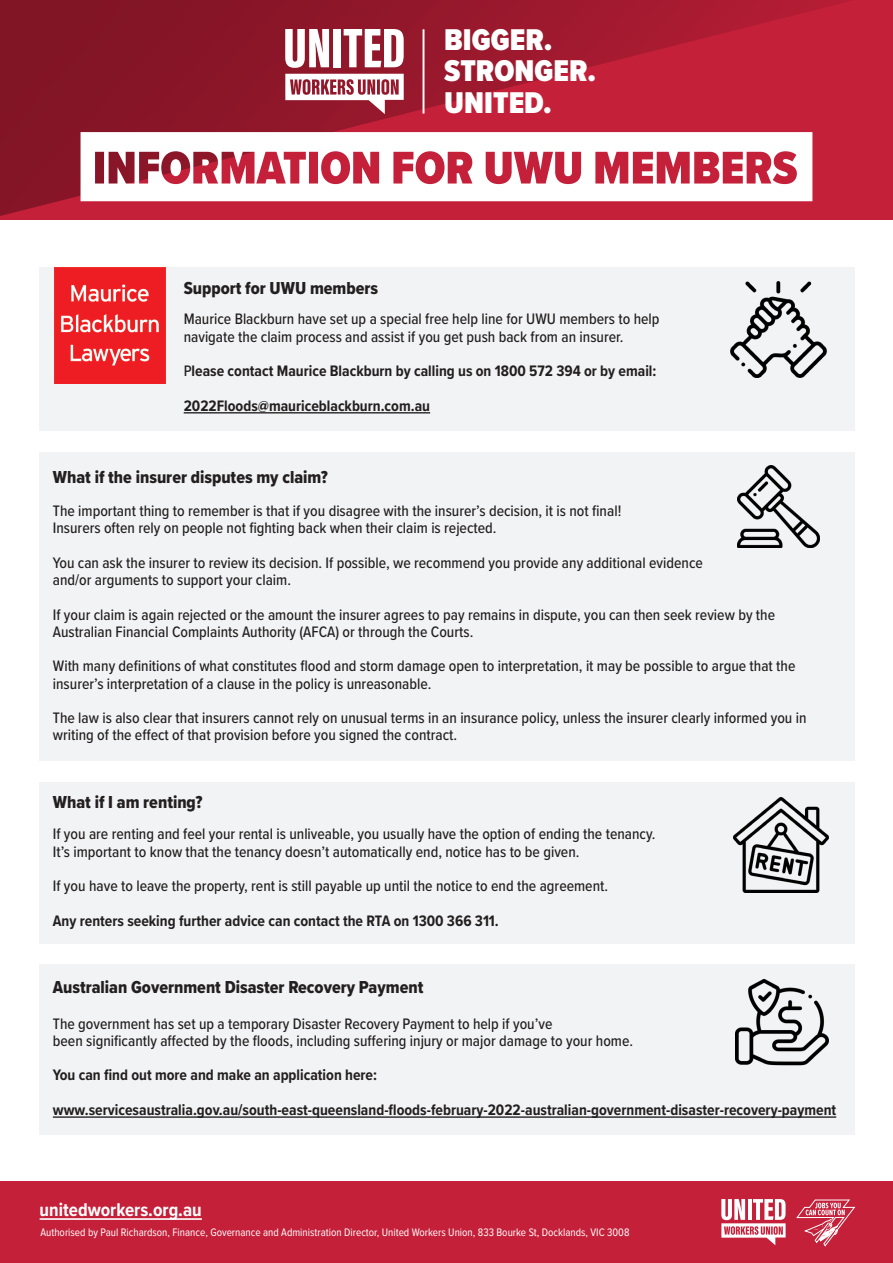
<style>
.page{position:relative;width:893px;height:1263px;background:#fff}
.page>*{position:absolute;margin:0;border:0;box-sizing:border-box;transform-origin:0 0}
.t1{font:900 31.2px/31.7px "Proxima Nova Cond";color:#fff}
.t2{font:700 19.2px "Proxima Nova Cond";color:#fff}
.t3{font:18px "Proxima Nova Cond Extrabld";color:#231f20}
.t4{font:500 15.75px/17.2px "Proxima Nova Cond";color:#231f20}
.t5{font:700 15.75px "Proxima Nova Cond";color:#231f20}
.t6{font:11.25px "Proxima Nova Cond";color:#fff}
.s1{font-weight:500}
</style>
<div class="page">
<div style="left:0;top:1181px;width:893px;height:82px;background:#c5203a"></div>
<svg style="left:721px;top:1199px;width:65px;height:46px"></svg>
<hr style="left:40px;top:1218px;width:162px;height:2px;background:#fff">
<svg style="left:796px;top:1199px;width:59px;height:47px"></svg>
<div style="left:40px;top:267px;width:815px;height:164px;background:#f2f3f4"></div>
<div style="left:40px;top:452px;width:815px;height:308px;background:#f2f3f4"></div>
<div style="left:40px;top:782px;width:815px;height:162px;background:#f2f3f4"></div>
<div style="left:40px;top:964px;width:815px;height:170px;background:#f2f3f4"></div>
<hr style="left:184px;top:412px;width:246px;height:1px;background:#231f20">
<hr style="left:53px;top:1116px;width:783px;height:2px;background:#231f20">
<img style="left:730px;top:282px;width:96px;height:96px">
<img style="left:737px;top:466px;width:82px;height:82px">
<img style="left:733px;top:798px;width:95px;height:95px">
<img style="left:54px;top:267px;width:112px;height:117px">
<img style="left:735px;top:978px;width:93px;height:88px">
<svg style="left:0;top:0;width:893px;height:219px;background:#a71b31"></svg>
<hr style="left:423px;top:29px;width:1px;height:85px;background:#fff">
<svg style="left:285px;top:29px;width:44px;height:39px"></svg>
<div style="left:334px;top:29px;width:7px;height:38px;background:#fff"></div>
<svg style="left:344px;top:29px;width:60px;height:38px"></svg>
<svg style="left:285px;top:74px;width:119px;height:40px"></svg>
<svg style="left:81px;top:132px;width:731px;height:69px"></svg>
<p class="t1" style="left:444px;top:23px;width:153px">BIGGER.<br>STRONGER.<br>UNITED.</p>
<p class="t3" style="left:184px;top:275px;width:196px">Support for UWU members</p>
<p class="t4" style="left:184px;top:310px;width:477px">Maurice Blackburn have set up a special free help line for UWU members to help navigate the claim process and assist if you get push back from an insurer.</p>
<p class="t5" style="left:184px;top:359px;width:474px"><span class="s1">P</span>lease contact Maurice Blackburn by calling us on 1800 572 394 or by email:</p>
<p class="t5" style="left:184px;top:394px;width:248px">2022Floods@mauriceblackburn.com.au</p>
<p class="t3" style="left:53px;top:464px;width:276px">What if the insurer disputes my claim?</p>
<p class="t4" style="left:53px;top:502px;width:570px">The important thing to remember is that if you disagree with the insurer’s decision, it is not final!<br>Insurers often rely on people not fighting back when their claim is rejected.</p>
<p class="t4" style="left:53px;top:553px;width:652px">You can ask the insurer to review its decision. If possible, we recommend you provide any additional evidence and/or arguments to support your claim.</p>
<p class="t4" style="left:53px;top:605px;width:724px">If your claim is again rejected or the amount the insurer agrees to pay remains in dispute, you can then seek review by the<br>Australian Financial Complaints Authority (AFCA) or through the Courts.</p>
<p class="t4" style="left:53px;top:657px;width:744px">With many definitions of what constitutes flood and storm damage open to interpretation, it may be possible to argue that the insurer’s interpretation of a clause in the policy is unreasonable.</p>
<p class="t4" style="left:53px;top:709px;width:755px">The law is also clear that insurers cannot rely on unusual terms in an insurance policy, unless the insurer clearly informed you in writing of the effect of that provision before you signed the contract.</p>
<p class="t3" style="left:53px;top:788px;width:151px">What if I am renting?</p>
<p class="t4" style="left:53px;top:825px;width:604px">If you are renting and feel your rental is unliveable, you usually have the option of ending the tenancy.<br>It’s important to know that the tenancy doesn’t automatically end, notice has to be given.</p>
<p class="t4" style="left:53px;top:876px;width:557px">If you have to leave the property, rent is still payable up until the notice to end the agreement.</p>
<p class="t5" style="left:53px;top:909px;width:448px">Any renters seeking further advice can contact the RTA on 1300 366 311.</p>
<p class="t3" style="left:53px;top:973px;width:372px">Australian Government Disaster Recovery Payment</p>
<p class="t4" style="left:53px;top:1014px;width:501px">The government has set up a temporary Disaster Recovery Payment to help if you’ve</p>
<p class="t4" style="left:53px;top:1031px;width:582px">been significantly affected by the floods, including suffering injury or major damage to your home.</p>
<p class="t5" style="left:53px;top:1063px;width:326px">You can find out more and make an application here:</p>
<p class="t5" style="left:53px;top:1098px;width:785px">www.servicesaustralia.gov.au/south-east-queensland-floods-february-2022-australian-government-disaster-recovery-payment</p>
<p class="t2" style="left:40px;top:1196px;width:164px">unitedworkers.org.au</p>
<p class="t6" style="left:40px;top:1224px;width:591px">Authorised by Paul Richardson, Finance, Governance and Administration Director, United Workers Union, 833 Bourke St, Docklands, VIC 3008</p>
</div>
